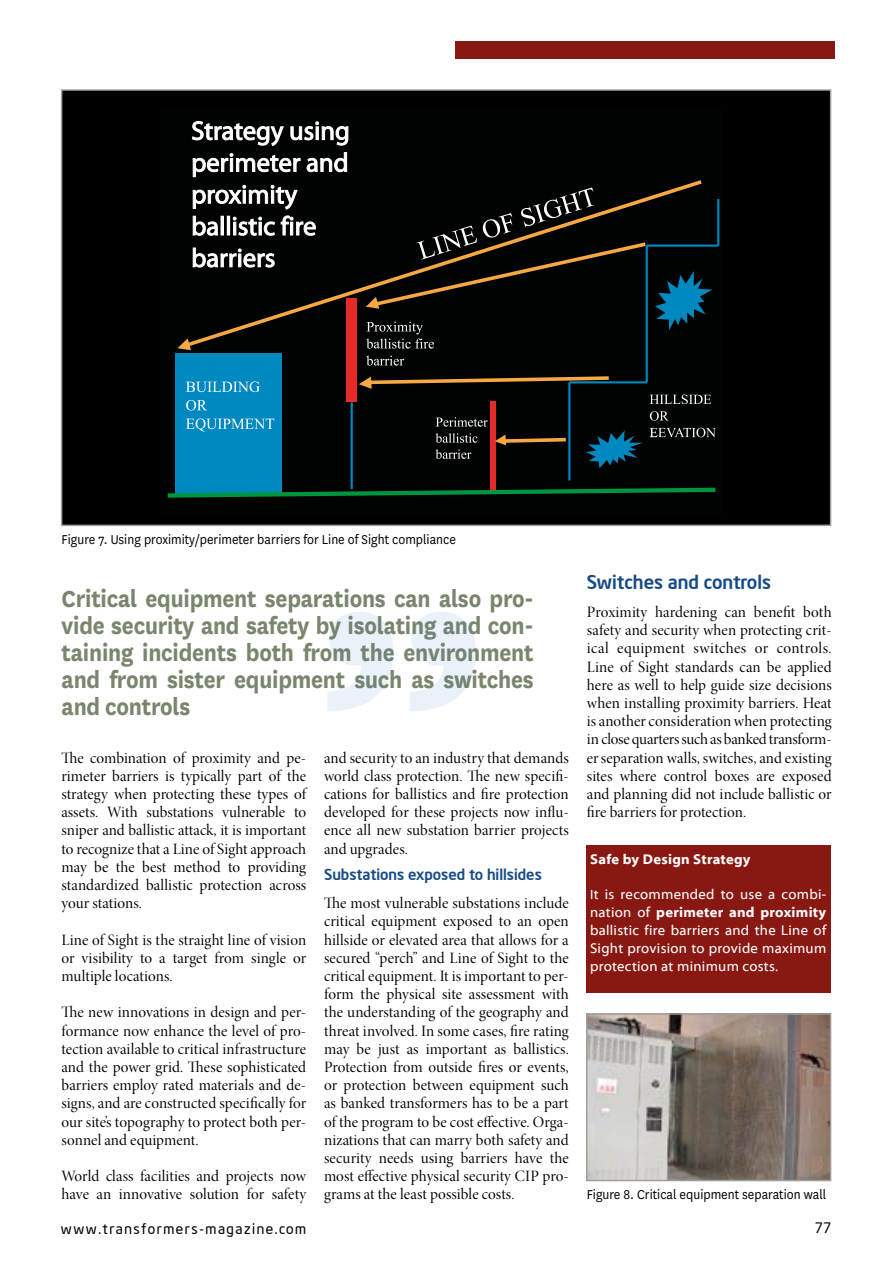
<style>
.page{position:relative;width:893px;height:1263px;background:#fff}
.page>*{position:absolute;margin:0;border:0;box-sizing:border-box;transform-origin:0 0}
.t1{font:700 27px/27px "National";letter-spacing:-.01em;color:#79866d;text-align:justify;scale:.91 1}
.t2{font:500 18.75px "Neo Sans Intel";color:#174b86}
.t3{font:15.9px/18.1px "Minion Pro Disp";letter-spacing:.005em;color:#000;text-align:justify}
.t4{font:15px "National";color:#000;scale:.92 1}
.t5{font:500 15px "Neo Sans Intel";color:#174b86}
.t6{font:14.25px/18px "Myriad Web Pro";letter-spacing:.02em;color:#fff;text-align:justify}
.t7{font:14.25px "Neo Sans Intel";letter-spacing:.11em;color:#000}
.t8{font:700 14.25px "Myriad Web Pro";letter-spacing:.02em;color:#fff}
.s1{font-size:13.5px}
.s2{font-weight:700}
</style>
<div class="page">
<div style="left:62px;top:90px;width:769px;height:435px;background:#000"></div>
<img style="left:588px;top:1015px;width:241px;height:164px">
<div style="left:586px;top:1013px;width:245px;height:168px;border:1px solid #9d9d9c"></div>
<svg style="left:327px;top:612px;width:149px;height:99px"></svg>
<div style="left:176px;top:353px;width:106px;height:142px;background:#0088c1"></div>
<div style="left:346px;top:299px;width:11px;height:103px;background:#e62a27"></div>
<div style="left:491px;top:401px;width:5px;height:89px;background:#e62a27"></div>
<hr style="left:351px;top:402px;width:2px;height:87px;background:#0088c1">
<hr style="left:568px;top:382px;width:2px;height:98px;background:#0088c1">
<hr style="left:569px;top:381px;width:78px;height:2px;background:#0088c1">
<hr style="left:646px;top:246px;width:2px;height:136px;background:#0088c1">
<hr style="left:647px;top:245px;width:71px;height:2px;background:#0088c1">
<hr style="left:717px;top:199px;width:2px;height:47px;background:#0088c1">
<svg style="left:191px;top:180px;width:511px;height:170px"></svg>
<svg style="left:167px;top:485px;width:549px;height:13px"></svg>
<svg style="left:186px;top:381px;width:74px;height:11px"></svg>
<svg style="left:186px;top:400px;width:21px;height:11px"></svg>
<svg style="left:186px;top:418px;width:88px;height:14px"></svg>
<svg style="left:191px;top:121px;width:158px;height:115px"></svg>
<svg style="left:192px;top:247px;width:83px;height:21px"></svg>
<svg style="left:650px;top:394px;width:61px;height:10px"></svg>
<svg style="left:650px;top:411px;width:19px;height:10px"></svg>
<svg style="left:650px;top:428px;width:66px;height:9px"></svg>
<svg style="left:436px;top:417px;width:52px;height:10px"></svg>
<svg style="left:435px;top:433px;width:43px;height:10px"></svg>
<svg style="left:435px;top:449px;width:36px;height:10px"></svg>
<svg style="left:366px;top:356px;width:38px;height:10px"></svg>
<svg style="left:177px;top:338px;width:14px;height:12px"></svg>
<svg style="left:359px;top:376px;width:253px;height:13px"></svg>
<svg style="left:495px;top:435px;width:74px;height:10px"></svg>
<svg style="left:366px;top:187px;width:347px;height:162px"></svg>
<svg style="left:585px;top:430px;width:58px;height:38px"></svg>
<div style="left:586px;top:845px;width:245px;height:147px;background:#8a1812"></div>
<div style="left:455px;top:41px;width:380px;height:17px;background:#8a1812"></div>
<p class="t4" style="left:62px;top:530px;width:430px">Figure 7. Using proximity/perimeter barriers for Line of Sight compliance</p>
<h1 class="t1" style="left:62px;top:583px;width:520px">Critical equipment separations can also pro&shy;vide security and safety by isolating and con&shy;taining incidents both from the environment and from sister equipment such as switches and controls</h1>
<p class="t3" style="left:61px;top:749px;width:248px">The combination of proximity and pe&shy;rimeter barriers is typically part of the strategy when protecting these types of assets. With substations vulnerable to sniper and ballistic attack, it is important to recognize that a Line of Sight approach may be the best method to providing standardized ballistic protection across your stations.</p>
<p class="t3" style="left:61px;top:931px;width:246px">Line of Sight is the straight line of vision or visibility to a target from single or multiple locations.</p>
<p class="t3" style="left:61px;top:1003px;width:246px">The new innovations in design and per&shy;formance now enhance the level of pro&shy;tection available to critical infrastructure and the power grid. These sophisticated barriers employ rated materials and de&shy;signs, and are constructed specifically for our site’s topography to protect both per&shy;sonnel and equipment.</p>
<p class="t3" style="left:61px;top:1167px;width:246px">World class facilities and projects now have an innovative solution for safety</p>
<p class="t3" style="left:324px;top:749px;width:246px">and security to an industry that demands world class protection. The new specifi&shy;cations for ballistics and fire protection developed for these projects now influ&shy;ence all new substation barrier projects and upgrades.</p>
<p class="t5" style="left:324px;top:865px;width:219px">Substations exposed to hillsides</p>
<p class="t3" style="left:324px;top:894px;width:246px">The most vulnerable substations include critical equipment exposed to an open hillside or elevated area that allows for a secured “perch” and Line of Sight to the critical equipment. It is important to per&shy;form the physical site assessment with the understanding of the geography and threat involved. In some cases, fire rating may be just as important as ballistics.<br>Protection from outside fires or events, or protection between equipment such as banked transformers has to be a part of the program to be cost effective. Orga&shy;nizations that can marry both safety and security needs using barriers have the most effective physical security CIP pro&shy;grams at the least possible costs.</p>
<p class="t2" style="left:587px;top:570px;width:186px">Switches and controls</p>
<p class="t3" style="left:587px;top:603px;width:246px">Proximity hardening can benefit both safety and security when protecting crit&shy;ical equipment switches or controls.<br>Line of Sight standards can be applied here as well to help guide size decisions when installing proximity barriers. Heat is another consideration when protecting in close quarters such as banked transform&shy;er separation walls, switches, and existing sites where control boxes are exposed and planning did not include ballistic or fire barriers for protection.</p>
<p class="t8" style="left:590px;top:851px;width:162px">Safe by Design Strategy</p>
<p class="t6" style="left:590px;top:885px;width:238px"><span class="s1">I</span>t is recommended to use a combi&shy;nation of <span class="s2">perimeter and proximity </span>ballistic fire barriers and the Line of Sight provision to provide maximum protection at minimum costs.</p>
<p class="t4" style="left:587px;top:1185px;width:262px">Figure 8. Critical equipment separation wall</p>
<p class="t7" style="left:61px;top:1220px;width:247px">www.transformers-magazine.com</p>
<p class="t7" style="left:815px;top:1219px;width:18px">77</p>
</div>
